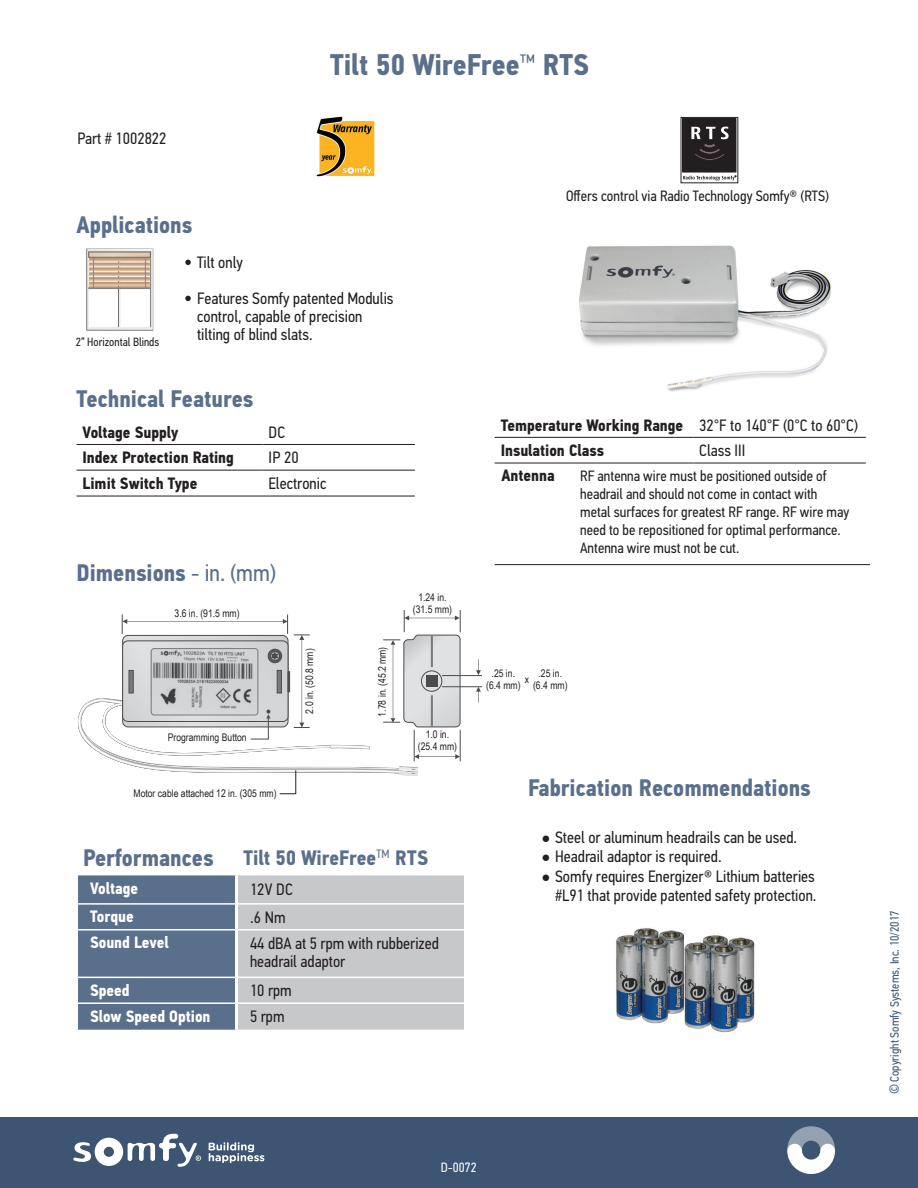
<style>
.page{position:relative;width:918px;height:1188px;background:#fff}
.page>*{position:absolute;margin:0;border:0;box-sizing:border-box;transform-origin:0 0}
.t1{font:700 30px "PF Din Text Cond Pro";color:#5a6f8b}
.Page_descriptions{font:700 24px "PF Din Text Cond Pro";color:#5a6f8b}
.Page_descriptions-2{font:700 21px "PF Din Text Cond Pro";color:#5a6f8b}
.Page_descriptions-3{font:16.5px/18px "PF Din Text Cond Pro";color:#231f20}
.Page_descriptions-4{font:700 16.5px "PF Din Text Cond Pro";color:#231f20}
.Page_descriptions-5{font:700 16.5px "PF Din Text Cond Pro";color:#fff}
.Page_descriptions-6{font:15px "PF Din Text Cond Pro";color:#231f20}
.TOC_listings{font:15px "PF Din Text Cond Pro";color:#231f20}
.TOC_listings-2{font:13.5px "PF Din Text Cond Pro";color:#fff}
.TOC_listings-3{font:12.3px "PF Din Text Cond Pro";color:#3d5572}
.t2{font:11.85px "PF Din Text Cond Pro";color:#231f20}
.TOC_listings-4{font:10.5px "Arial Narrow";color:#231f20}
.s1{font-weight:400}
.s2{font-family:"Arial";font-size:15px}
.s3{font-size:13.5px}
</style>
<div class="page">
<svg style="left:683px;top:172px;width:53px;height:9px"></svg>
<div style="left:681px;top:117px;width:57px;height:66px;border:1px solid #231f20"></div>
<div style="left:683px;top:119px;width:53px;height:53px;background:#231f20"></div>
<svg style="left:691px;top:127px;width:38px;height:33px"></svg>
<svg style="left:683px;top:176px;width:53px;height:4px"></svg>
<hr style="left:495px;top:437px;width:198px;height:1px;background:#231f20">
<hr style="left:693px;top:437px;width:173px;height:1px;background:#231f20">
<hr style="left:495px;top:463px;width:198px;height:1px;background:#231f20">
<hr style="left:693px;top:463px;width:173px;height:1px;background:#231f20">
<hr style="left:495px;top:564px;width:375px;height:1px;background:#231f20">
<img style="left:579px;top:245px;width:252px;height:147px">
<svg style="left:86px;top:249px;width:67px;height:82px"></svg>
<div style="left:89px;top:252px;width:61px;height:5px;background:#dfcfbc"></div>
<div style="left:89px;top:252px;width:62px;height:5px;border:1px solid #6e6458"></div>
<svg style="left:185px;top:260px;width:6px;height:5px"></svg>
<svg style="left:185px;top:296px;width:6px;height:5px"></svg>
<hr style="left:77px;top:444px;width:185px;height:1px;background:#231f20">
<hr style="left:262px;top:444px;width:153px;height:1px;background:#231f20">
<hr style="left:77px;top:470px;width:185px;height:1px;background:#231f20">
<hr style="left:262px;top:470px;width:153px;height:1px;background:#231f20">
<hr style="left:77px;top:496px;width:185px;height:1px;background:#231f20">
<hr style="left:262px;top:496px;width:153px;height:1px;background:#231f20">
<svg style="left:77px;top:875px;width:388px;height:155px;background:#a0a9b5"></svg>
<hr style="left:235px;top:875px;width:3px;height:29px;background:#fff">
<hr style="left:235px;top:904px;width:3px;height:26px;background:#fff">
<hr style="left:235px;top:930px;width:3px;height:47px;background:#fff">
<hr style="left:235px;top:977px;width:3px;height:26px;background:#fff">
<hr style="left:235px;top:1003px;width:3px;height:27px;background:#fff">
<svg style="left:476px;top:687px;width:5px;height:16px"></svg>
<hr style="left:442px;top:675px;width:40px;height:1px;background:#4b4c4d">
<hr style="left:442px;top:686px;width:40px;height:1px;background:#4b4c4d">
<svg style="left:476px;top:659px;width:5px;height:16px"></svg>
<svg style="left:77px;top:610px;width:384px;height:184px"></svg>
<img style="left:616px;top:928px;width:69px;height:96px">
<img style="left:685px;top:935px;width:70px;height:98px">
<img style="left:317px;top:117px;width:58px;height:60px">
<div style="left:0;top:1118px;width:918px;height:70px;background:#3d5572"></div>
<svg style="left:787px;top:1126px;width:48px;height:48px"></svg>
<svg style="left:73px;top:1134px;width:128px;height:33px"></svg>
<svg style="left:209px;top:1142px;width:55px;height:21px"></svg>
<p class="Page_descriptions-3" style="left:78px;top:130px;width:90px">Part # 1002822</p>
<p class="Page_descriptions" style="left:77px;top:210px;width:117px">Applications</p>
<p class="t1" style="left:330px;top:47px;width:260px">Tilt 50 WireFree<sup>™</sup> RTS</p>
<p class="TOC_listings" style="left:566px;top:187px;width:264px">Offers control via Radio Technology Somfy® (RTS)</p>
<p class="t2" style="left:76px;top:335px;width:85px">2” Horizontal Blinds</p>
<p class="Page_descriptions-3" style="left:197px;top:254px;width:47px">Tilt only</p>
<p class="Page_descriptions-3" style="left:197px;top:290px;width:198px">Features Somfy patented Modulis</p>
<p class="Page_descriptions-3" style="left:197px;top:308px;width:167px">control, capable of precision tilting of blind slats.</p>
<p class="Page_descriptions" style="left:77px;top:385px;width:179px">Technical Features</p>
<p class="Page_descriptions-4" style="left:83px;top:423px;width:97px">Voltage Supply</p>
<p class="Page_descriptions-3" style="left:269px;top:424px;width:18px">DC</p>
<p class="Page_descriptions-4" style="left:83px;top:447px;width:153px">Index Protection Rating</p>
<p class="Page_descriptions-3" style="left:269px;top:448px;width:32px">IP 20</p>
<p class="Page_descriptions-4" style="left:83px;top:473px;width:116px">Limit Switch Type</p>
<p class="Page_descriptions-3" style="left:268px;top:474px;width:59px">Electronic</p>
<p class="Page_descriptions" style="left:77px;top:558px;width:201px">Dimensions <span class="s1">- in. (mm)</span></p>
<p class="TOC_listings-4" style="left:175px;top:605px;width:67px">3.6 in. (91.5 mm)</p>
<p class="TOC_listings-4" style="left:168px;top:730px;width:80px">Programming Button</p>
<p class="TOC_listings-4" style="left:134px;top:785px;width:145px">Motor cable attached 12 in. (305 mm)</p>
<p class="TOC_listings-4" style="left:302px;top:714px;width:67px;rotate:-90deg">2.0 in. (50.8 mm)</p>
<p class="TOC_listings-4" style="left:374px;top:717px;width:71px;rotate:-90deg">1.78 in. (45.2 mm)</p>
<p class="TOC_listings-4" style="left:418px;top:589px;width:30px">1.24 in.</p>
<p class="TOC_listings-4" style="left:413px;top:601px;width:41px">(31.5 mm)</p>
<p class="TOC_listings-4" style="left:426px;top:727px;width:25px">1.0 in.</p>
<p class="TOC_listings-4" style="left:418px;top:739px;width:41px">(25.4 mm)</p>
<p class="Page_descriptions" style="left:83px;top:843px;width:132px">Performances</p>
<p class="Page_descriptions-2" style="left:243px;top:845px;width:186px">Tilt 50 WireFree<sup>TM</sup> RTS</p>
<p class="Page_descriptions-5" style="left:90px;top:878px;width:50px">Voltage</p>
<p class="Page_descriptions-3" style="left:250px;top:880px;width:44px">12V DC</p>
<p class="Page_descriptions-5" style="left:90px;top:907px;width:45px">Torque</p>
<p class="Page_descriptions-3" style="left:250px;top:908px;width:37px">.6 Nm</p>
<p class="Page_descriptions-5" style="left:90px;top:932px;width:80px">Sound Level</p>
<p class="Page_descriptions-3" style="left:250px;top:934px;width:190px">44 dBA at 5 rpm with rubberized headrail adaptor</p>
<p class="Page_descriptions-5" style="left:90px;top:980px;width:41px">Speed</p>
<p class="Page_descriptions-3" style="left:250px;top:982px;width:43px">10 rpm</p>
<p class="Page_descriptions-5" style="left:90px;top:1006px;width:122px">Slow Speed Option</p>
<p class="Page_descriptions-3" style="left:250px;top:1008px;width:36px">5 rpm</p>
<p class="Page_descriptions-4" style="left:501px;top:416px;width:184px">Temperature Working Range</p>
<p class="Page_descriptions-3" style="left:699px;top:417px;width:160px">32°F to 140°F (0°C to 60°C)</p>
<p class="Page_descriptions-4" style="left:501px;top:440px;width:105px">Insulation Class</p>
<p class="Page_descriptions-3" style="left:699px;top:441px;width:48px">Class III</p>
<p class="Page_descriptions-4" style="left:501px;top:466px;width:55px">Antenna</p>
<p class="Page_descriptions-6" style="left:580px;top:467px;width:248px">RF antenna wire must be positioned outside of</p>
<p class="Page_descriptions-6" style="left:580px;top:485px;width:239px">headrail and should not come in contact with</p>
<p class="Page_descriptions-6" style="left:580px;top:503px;width:271px">metal surfaces for greatest RF range. RF wire may</p>
<p class="Page_descriptions-6" style="left:580px;top:521px;width:262px">need to be repositioned for optimal performance.</p>
<p class="Page_descriptions-6" style="left:580px;top:539px;width:161px">Antenna wire must not be cut.</p>
<p class="TOC_listings-4" style="left:492px;top:666px;width:25px">.25 in.</p>
<p class="TOC_listings-4" style="left:486px;top:678px;width:36px">(6.4 mm)</p>
<p class="TOC_listings-4" style="left:539px;top:666px;width:25px">.25 in.</p>
<p class="TOC_listings-4" style="left:533px;top:678px;width:36px">(6.4 mm)</p>
<p class="TOC_listings-4" style="left:525px;top:672px;width:6px">x</p>
<p class="Page_descriptions" style="left:528px;top:773px;width:284px">Fabrication Recommendations</p>
<p class="Page_descriptions-3" style="left:542px;top:828px;width:257px"><span class="s2">●</span> Steel or aluminum headrails can be used.</p>
<p class="Page_descriptions-3" style="left:542px;top:848px;width:182px"><span class="s2">●</span> Headrail adaptor is required.</p>
<p class="Page_descriptions-3" style="left:542px;top:866px;width:276px;line-height:19.5px;text-align:right"><span class="s2">●</span> Somfy requires Energizer® Lithium batteries #L91 that provide patented safety protection.</p>
<p class="TOC_listings-2" style="left:441px;top:1160px;width:37px">D-0072</p>
<p class="TOC_listings-3" style="left:887px;top:1094px;width:186px;rotate:-90deg"><span class="s3">©</span> Copyright Somfy Systems, Inc. 10/2017</p>
</div>
